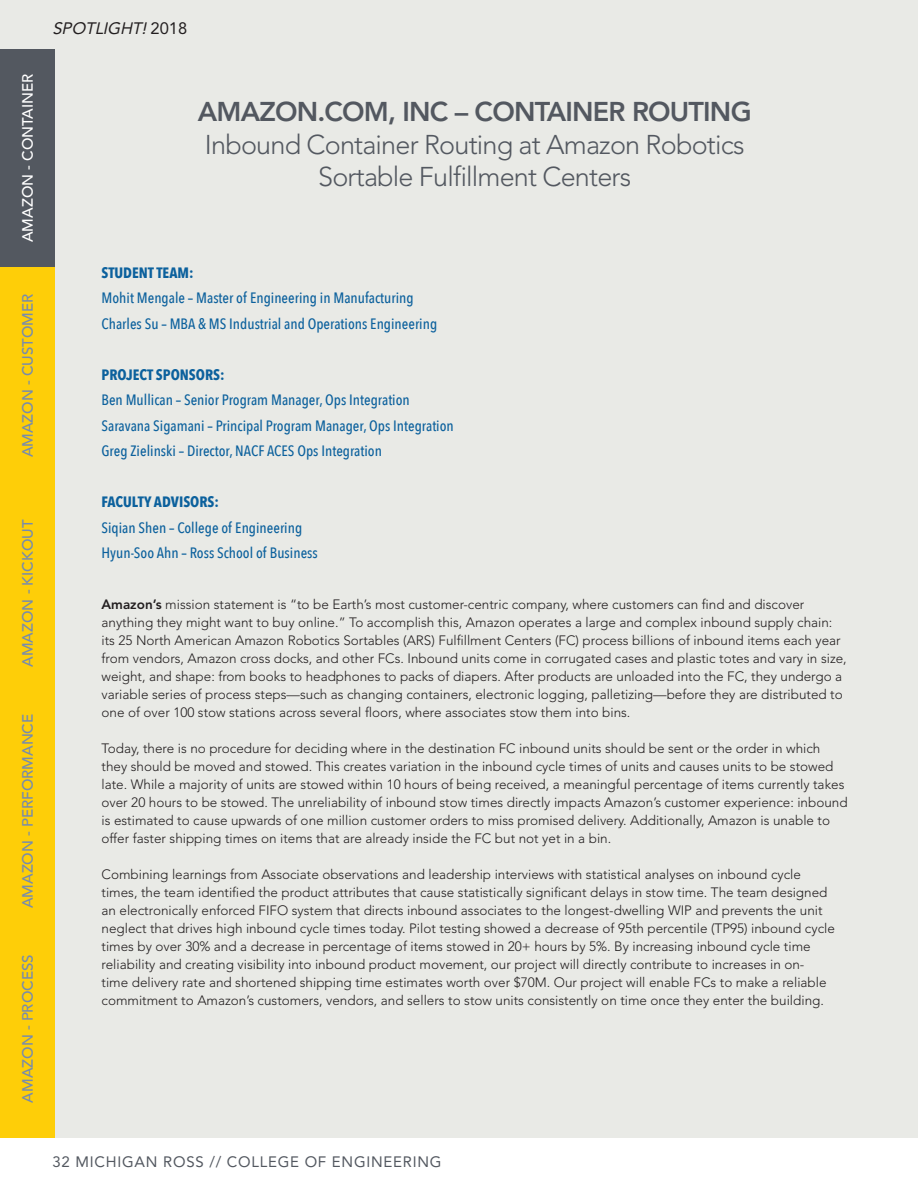
<style>
.page{position:relative;width:918px;height:1188px;background:#fff}
.page>*{position:absolute;margin:0;border:0;box-sizing:border-box;transform-origin:0 0}
.Head_1{font:300 27px/32.4px "Avenir LT Std";letter-spacing:-.03em;color:#535860;text-align:center}
.Head_1-2{font:800 27px "Avenir LT Std";letter-spacing:-.03em;color:#535860}
.t1{font:italic 16.5px "Avenir LT Std";color:#231f20}
.Head_2{font:500 15px "Avenir Next Condensed";color:#0c619d}
.other_tabs{font:500 15px "Avenir LT";color:#768bae}
.Head_2-2{font:700 15px "Avenir Next Condensed";color:#0c619d}
.letter_address{font:15px "Avenir LT Std";letter-spacing:.05em;color:#535860}
.current_tab{font:500 15px "Avenir LT";color:#fff}
.t2{font:300 13.5px/18px "Avenir LT Std";color:#231f20}
.s1{font-style:normal}
.s2{font-weight:800}
</style>
<div class="page">
<div style="left:0;top:0;width:918px;height:1137px;background:#e9eae6"></div>
<div style="left:0;top:49px;width:54px;height:1088px;background:#fece08"></div>
<div style="left:0;top:49px;width:54px;height:218px;background:#535860"></div>
<p class="current_tab" style="left:19px;top:242px;width:170px;rotate:-90deg">AMAZON - CONTAINER</p>
<p class="other_tabs" style="left:19px;top:457px;width:165px;rotate:-90deg">AMAZON - CUSTOMER</p>
<p class="other_tabs" style="left:19px;top:667px;width:148px;rotate:-90deg">AMAZON - KICKOUT</p>
<p class="other_tabs" style="left:19px;top:908px;width:196px;rotate:-90deg">AMAZON - PERFORMANCE</p>
<p class="other_tabs" style="left:19px;top:1103px;width:150px;rotate:-90deg">AMAZON - PROCESS</p>
<p class="t1" style="left:52px;top:18px;width:136px">SPOTLIGHT!<span class="s1">2 0 1 8</span></p>
<p class="Head_1-2" style="left:198px;top:96px;width:555px">AMAZON.COM, INC – CONTAINER ROUTING</p>
<p class="Head_1" style="left:205px;top:128px;width:541px">Inbound Container Routing at Amazon Robotics<br>Sortable Fulfillment Centers</p>
<p class="Head_2-2" style="left:102px;top:263px;width:94px">STUDENT TEAM:</p>
<p class="Head_2" style="left:102px;top:289px;width:314px">Mohit Mengale – Master of Engineering in Manufacturing</p>
<p class="Head_2" style="left:102px;top:314px;width:337px">Charles Su – MBA &amp; MS Industrial and Operations Engineering</p>
<p class="Head_2-2" style="left:102px;top:365px;width:125px">PROJECT SPONSORS:</p>
<p class="Head_2" style="left:102px;top:391px;width:310px">Ben Mullican – Senior Program Manager, Ops Integration</p>
<p class="Head_2" style="left:102px;top:416px;width:354px">Saravana Sigamani – Principal Program Manager, Ops Integration</p>
<p class="Head_2" style="left:102px;top:442px;width:282px">Greg Zielinski – Director, NACF ACES Ops Integration</p>
<p class="Head_2-2" style="left:102px;top:493px;width:119px">FACULTY ADVISORS:</p>
<p class="Head_2" style="left:102px;top:518px;width:202px">Siqian Shen – College of Engineering</p>
<p class="Head_2" style="left:102px;top:544px;width:218px">Hyun-Soo Ahn – Ross School of Business</p>
<p class="t2" style="left:102px;top:596px;width:747px"><span class="s2">Amazon’s</span> mission statement is “to be Earth’s most customer-centric company, where customers can find and discover anything they might want to buy online.” To accomplish this, Amazon operates a large and complex inbound supply chain: its 25 North American Amazon Robotics Sortables (ARS) Fulfillment Centers (FC) process billions of inbound items each year from vendors, Amazon cross docks, and other FCs. Inbound units come in corrugated cases and plastic totes and vary in size, weight, and shape: from books to headphones to packs of diapers. After products are unloaded into the FC, they undergo a variable series of process steps—such as changing containers, electronic logging, palletizing—before they are distributed to one of over 100 stow stations across several floors, where associates stow them into bins.</p>
<p class="t2" style="left:102px;top:740px;width:748px">Today, there is no procedure for deciding where in the destination FC inbound units should be sent or the order in which they should be moved and stowed. This creates variation in the inbound cycle times of units and causes units to be stowed late. While a majority of units are stowed within 10 hours of being received, a meaningful percentage of items currently takes over 20 hours to be stowed. The unreliability of inbound stow times directly impacts Amazon’s customer experience: inbound is estimated to cause upwards of one million customer orders to miss promised delivery. Additionally, Amazon is unable to offer faster shipping times on items that are already inside the FC but not yet in a bin.</p>
<p class="t2" style="left:102px;top:866px;width:735px">Combining learnings from Associate observations and leadership interviews with statistical analyses on inbound cycle times, the team identified the product attributes that cause statistically significant delays in stow time. The team designed an electronically enforced FIFO system that directs inbound associates to the longest-dwelling WIP and prevents the unit neglect that drives high inbound cycle times today. Pilot testing showed a decrease of 95th percentile (TP95) inbound cycle times by over 30% and a decrease in percentage of items stowed in 20+ hours by 5%. By increasing inbound cycle time reliability and creating visibility into inbound product movement, our project will directly contribute to increases in on-<br>time delivery rate and shortened shipping time estimates worth over $70M. Our project will enable FCs to make a reliable commitment to Amazon’s customers, vendors, and sellers to stow units consistently on time once they enter the building.</p>
<p class="letter_address" style="left:52px;top:1154px;width:390px">32 MICHIGAN ROSS // COLLEGE OF ENGINEERING</p>
</div>
